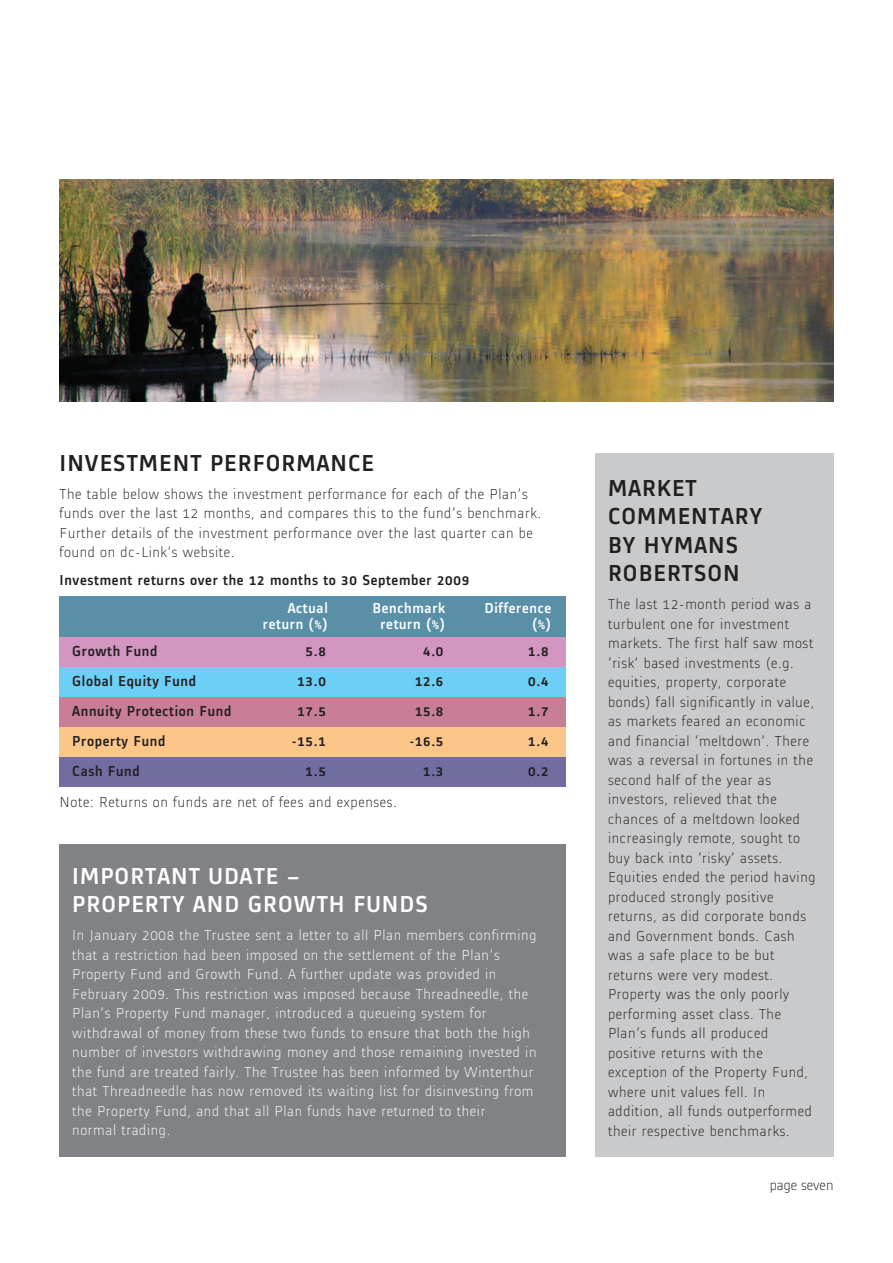
<style>
.page{position:relative;width:893px;height:1263px;background:#fff}
.page>*{position:absolute;margin:0;border:0;box-sizing:border-box;transform-origin:0 0}
.t1{font:500 24px/28.5px "Alstom";letter-spacing:.045em;color:#231f20}
.t2{font:500 24px/28.5px "Alstom";letter-spacing:.045em;color:#fff}
.t3{font:300 15px/19.5px "Alstom";letter-spacing:.045em;color:#231f20}
.t4{font:300 15px/19.5px "Alstom";letter-spacing:.045em;color:#fff}
.t5{font:500 15px "Alstom";letter-spacing:.045em;color:#231f20}
.t6{font:500 15px "Alstom";letter-spacing:.045em;color:#fff}
.t7{font:300 15px "Alstom";color:#231f20}
</style>
<div class="page">
<div style="left:60px;top:596px;width:506px;height:41px;background:#5990a7"></div>
<div style="left:60px;top:637px;width:506px;height:30px;background:#d396c2"></div>
<div style="left:60px;top:667px;width:506px;height:30px;background:#6bcff6"></div>
<div style="left:60px;top:697px;width:506px;height:30px;background:#c97e97"></div>
<div style="left:60px;top:727px;width:506px;height:30px;background:#fdc689"></div>
<div style="left:60px;top:757px;width:506px;height:30px;background:#726da1"></div>
<div style="left:60px;top:844px;width:506px;height:313px;background:#808285"></div>
<img style="left:60px;top:180px;width:773px;height:221px">
<div style="left:595px;top:453px;width:238px;height:704px;background:#c9cacc"></div>
<h1 class="t1" style="left:60px;top:447px;width:316px">INVESTMENT PERFORMANCE</h1>
<p class="t3" style="left:60px;top:483px;width:483px">The table below shows the investment performance for each of the Plan’s funds over the last 12 months, and compares this to the fund’s benchmark.<br>Further details of the investment performance over the last quarter can be found on dc-Link’s website.</p>
<p class="t5" style="left:60px;top:570px;width:411px">Investment returns over the 12 months to 30 September 2009</p>
<p class="t6" style="left:288px;top:597px;width:42px">Actual</p>
<p class="t6" style="left:373px;top:597px;width:74px">Benchmark</p>
<p class="t6" style="left:484px;top:597px;width:68px">Difference</p>
<p class="t6" style="left:263px;top:614px;width:66px">return (%)</p>
<p class="t6" style="left:380px;top:614px;width:66px">return (%)</p>
<p class="t6" style="left:532px;top:614px;width:21px">(%)</p>
<p class="t5" style="left:72px;top:641px;width:87px">Growth Fund</p>
<p class="t5" style="left:306px;top:641px;width:22px">5.8</p>
<p class="t5" style="left:423px;top:641px;width:22px">4.0</p>
<p class="t5" style="left:528px;top:641px;width:22px">1.8</p>
<p class="t5" style="left:72px;top:671px;width:125px">Global Equity Fund</p>
<p class="t5" style="left:297px;top:671px;width:30px">13.0</p>
<p class="t5" style="left:415px;top:671px;width:30px">12.6</p>
<p class="t5" style="left:528px;top:671px;width:22px">0.4</p>
<p class="t5" style="left:72px;top:701px;width:161px">Annuity Protection Fund</p>
<p class="t5" style="left:297px;top:701px;width:30px">17.5</p>
<p class="t5" style="left:415px;top:701px;width:30px">15.8</p>
<p class="t5" style="left:528px;top:701px;width:22px">1.7</p>
<p class="t5" style="left:72px;top:731px;width:95px">Property Fund</p>
<p class="t5" style="left:292px;top:731px;width:36px">-15.1</p>
<p class="t5" style="left:409px;top:731px;width:36px">-16.5</p>
<p class="t5" style="left:528px;top:731px;width:22px">1.4</p>
<p class="t5" style="left:72px;top:761px;width:69px">Cash Fund</p>
<p class="t5" style="left:306px;top:761px;width:22px">1.5</p>
<p class="t5" style="left:423px;top:761px;width:22px">1.3</p>
<p class="t5" style="left:528px;top:761px;width:22px">0.2</p>
<p class="t3" style="left:60px;top:791px;width:339px">Note: Returns on funds are net of fees and expenses.</p>
<h1 class="t2" style="left:72px;top:860px;width:357px">IMPORTANT UDATE –<br>PROPERTY AND GROWTH FUNDS</h1>
<p class="t4" style="left:72px;top:924px;width:466px">In January 2008 the Trustee sent a letter to all Plan members confirming that a restriction had been imposed on the settlement of the Plan’s Property Fund and Growth Fund. A further update was provided in February 2009. This restriction was imposed because Threadneedle, the Plan’s Property Fund manager, introduced a queueing system for withdrawal of money from these two funds to ensure that both the high number of investors withdrawing money and those remaining invested in the fund are treated fairly. The Trustee has been informed by Winterthur that Threadneedle has now removed its waiting list for disinvesting from the Property Fund, and that all Plan funds have returned to their<br>normal trading.</p>
<h1 class="t1" style="left:608px;top:472px;width:156px">MARKET<br>COMMENTARY<br>BY HYMANS<br>ROBERTSON</h1>
<p class="t3" style="left:608px;top:593px;width:209px">The last 12-month period was a turbulent one for investment markets. The first half saw most ‘risk’ based investments (e.g. equities, property, corporate bonds) fall significantly in value, as markets feared an economic and financial ‘meltdown’. There was a reversal in fortunes in the second half of the year as investors, relieved that the chances of a meltdown looked increasingly remote, sought to buy back into ‘risky’ assets.<br>Equities ended the period having produced strongly positive returns, as did corporate bonds and Government bonds. Cash was a safe place to be but returns were very modest.<br>Property was the only poorly performing asset class. The<br>Plan’s funds all produced positive returns with the exception of the Property Fund, where unit values fell. In addition, all funds outperformed their respective benchmarks.</p>
<p class="t7" style="left:770px;top:1174px;width:65px">page seven</p>
</div>
